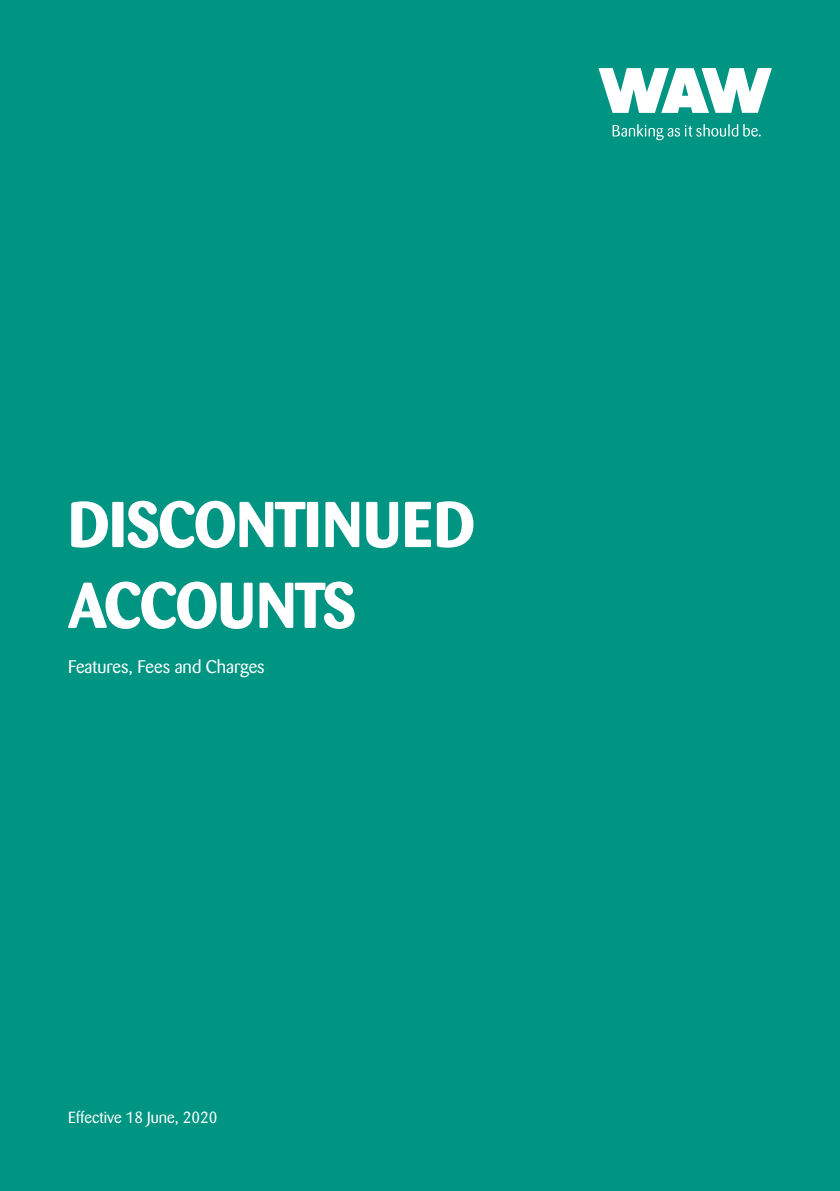
<style>
.page{position:relative;width:840px;height:1191px;background:#fff}
.page>*{position:absolute;margin:0;border:0;box-sizing:border-box;transform-origin:0 0}
.t1{font:700 64px/80.8px "Barmeno";letter-spacing:-.015em;color:#fff}
.t2{font:18px "Barmeno";color:#fff}
.t3{font:16px "Barmeno";color:#fff}
</style>
<div class="page">
<div style="left:0;top:0;width:839px;height:1191px;background:#009482"></div>
<svg style="left:598px;top:68px;width:173px;height:45px"></svg>
<svg style="left:612px;top:124px;width:148px;height:16px"></svg>
<h1 class="t1" style="left:68px;top:484px;width:408px">DISCONTINUED<br>ACCOUNTS</h1>
<p class="t2" style="left:68px;top:656px;width:198px">Features, Fees and Charges</p>
<p class="t3" style="left:68px;top:1108px;width:151px">Effective 18 June, 2020</p>
</div>
